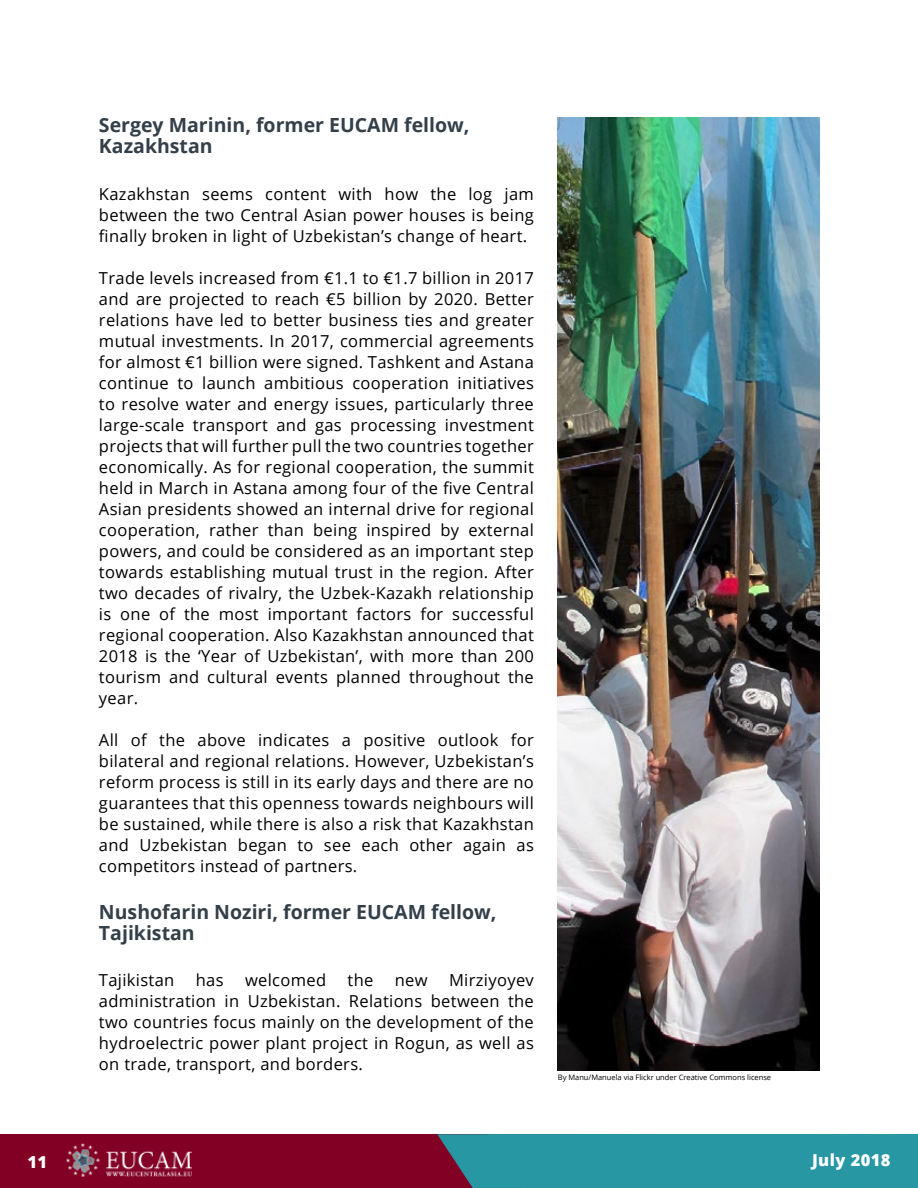
<style>
.page{position:relative;width:918px;height:1188px;background:#fff}
.page>*{position:absolute;margin:0;border:0;box-sizing:border-box;transform-origin:0 0}
.t1{font:700 19.5px/21px "Open Sans";color:#333f49}
.t2{font:16.5px/21px "Open Sans";letter-spacing:.02em;color:#000;text-align:justify}
.t3{font:800 16.5px "Open Sans";letter-spacing:.025em;color:#fff}
.t4{font:7.5px "Open Sans";color:#000}
</style>
<div class="page">
<div style="left:0;top:1134px;width:918px;height:54px;background:#820024"></div>
<div style="left:437px;top:1134px;width:481px;height:54px;background:#2797a3"></div>
<img style="left:67px;top:1144px;width:124px;height:32px">
<img style="left:558px;top:117px;width:261px;height:954px">
<p class="t1" style="left:99px;top:114px;width:372px">Sergey Marinin, former EUCAM fellow,<br>Kazakhstan</p>
<p class="t2" style="left:99px;top:183px;width:436px">Kazakhstan seems content with how the log jam between the two Central Asian power houses is being finally broken in light of Uzbekistan’s change of heart.</p>
<p class="t2" style="left:99px;top:267px;width:436px">Trade levels increased from €1.1 to €1.7 billion in 2017 and are projected to reach €5 billion by 2020. Better relations have led to better business ties and greater mutual investments. In 2017, commercial agreements for almost €1 billion were signed. Tashkent and Astana continue to launch ambitious cooperation initiatives to resolve water and energy issues, particularly three large-scale transport and gas processing investment projects that will further pull the two countries together economically. As for regional cooperation, the summit held in March in Astana among four of the five Central Asian presidents showed an internal drive for regional cooperation, rather than being inspired by external powers, and could be considered as an important step towards establishing mutual trust in the region. After two decades of rivalry, the Uzbek-Kazakh relationship is one of the most important factors for successful regional cooperation. Also Kazakhstan announced that 2018 is the ‘Year of Uzbekistan’, with more than 200 tourism and cultural events planned throughout the year.</p>
<p class="t2" style="left:99px;top:729px;width:436px">All of the above indicates a positive outlook for bilateral and regional relations. However, Uzbekistan’s reform process is still in its early days and there are no guarantees that this openness towards neighbours will be sustained, while there is also a risk that Kazakhstan and Uzbekistan began to see each other again as competitors instead of partners.</p>
<p class="t1" style="left:99px;top:901px;width:399px">Nushofarin Noziri, former EUCAM fellow,<br>Tajikistan</p>
<p class="t2" style="left:99px;top:969px;width:77px">Tajikistan</p>
<p class="t2" style="left:196px;top:969px;width:29px">has</p>
<p class="t2" style="left:245px;top:969px;width:83px">welcomed</p>
<p class="t2" style="left:348px;top:969px;width:27px">the</p>
<p class="t2" style="left:395px;top:969px;width:34px">new</p>
<p class="t2" style="left:99px;top:969px;width:436px;text-indent:350px">Mirziyoyev administration in Uzbekistan. Relations between the two countries focus mainly on the development of the hydroelectric power plant project in Rogun, as well as on trade, transport, and borders.</p>
<p class="t4" style="left:558px;top:1072px;width:215px">By Manu/Manuela via Flickr under Creative Commons license</p>
<p class="t3" style="left:27px;top:1149px;width:21px">11</p>
<p class="t3" style="left:812px;top:1147px;width:80px">July 2018</p>
</div>
